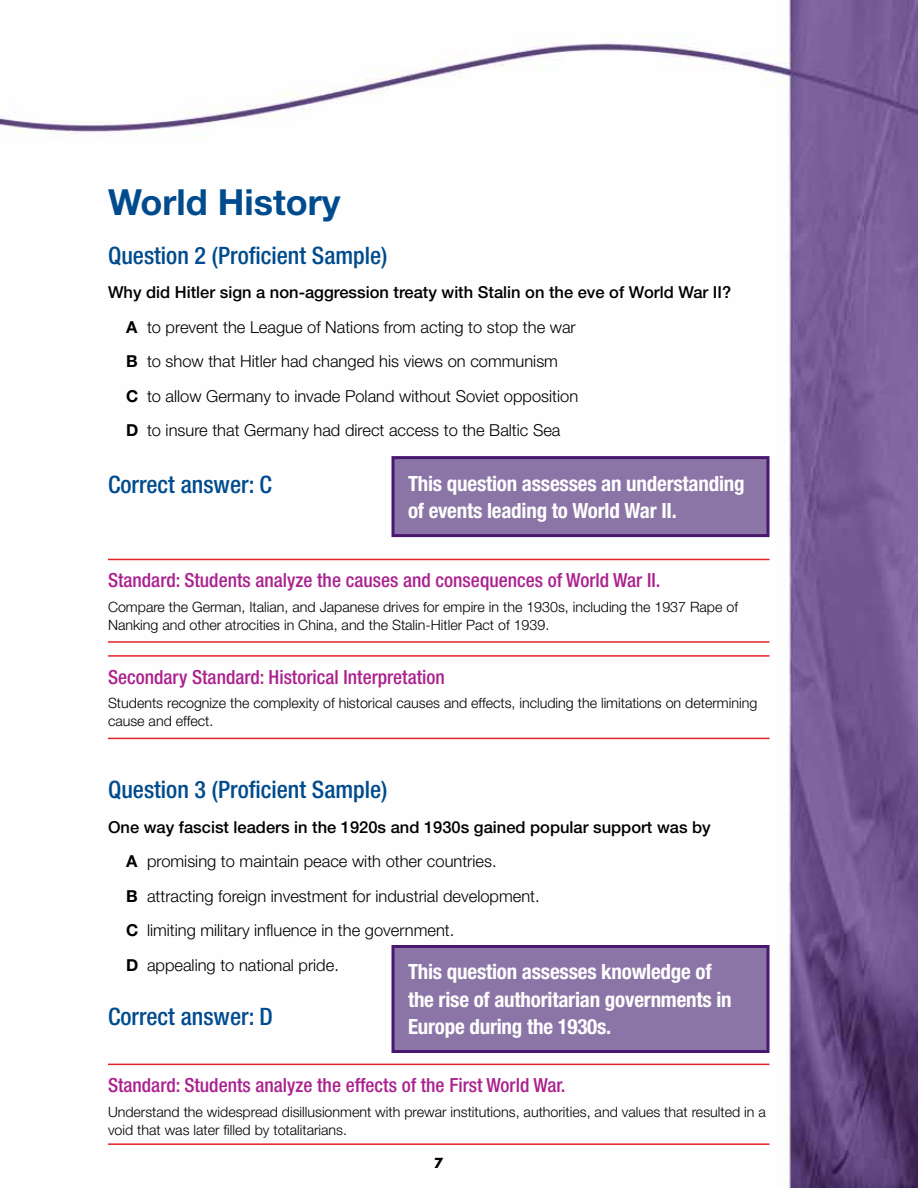
<style>
.page{position:relative;width:918px;height:1188px;background:#fff}
.page>*{position:absolute;margin:0;border:0;box-sizing:border-box;transform-origin:0 0}
.t1{font:700 36px "Helvetica Neue LT Std";color:#004b8d}
.t2{font:500 condensed 24px "Helvetica Neue LT Std";color:#004b8d}
.t3{font:700 condensed 21px/27px "Helvetica Neue LT Std";letter-spacing:-.01em;color:#fff}
.t4{font:500 condensed 19.5px "Helvetica Neue LT Std";color:#ab218e}
.t5{font:300 16.5px/34.5px "Helvetica Neue LT Std";color:#000}
.t6{font:300 14.25px/18px "Helvetica Neue LT Std";color:#000}
.t7{font:700 13.5px "Futura Std";color:#000}
.s1{font-weight:500}
.s2{font-weight:700}
</style>
<div class="page">
<img style="left:0;top:0;width:918px;height:1188px">
<hr style="left:108px;top:559px;width:662px;height:1px;background:#e42328">
<hr style="left:108px;top:641px;width:662px;height:2px;background:#e42328">
<hr style="left:108px;top:655px;width:662px;height:2px;background:#e42328">
<hr style="left:108px;top:738px;width:662px;height:1px;background:#e42328">
<hr style="left:108px;top:1064px;width:662px;height:1px;background:#e42328">
<hr style="left:108px;top:1143px;width:662px;height:2px;background:#e42328">
<div style="left:393px;top:946px;width:375px;height:106px;background:#8b75a6"></div>
<div style="left:392px;top:945px;width:378px;height:108px;border:3px solid #49176d"></div>
<div style="left:393px;top:458px;width:375px;height:78px;background:#8b75a6"></div>
<div style="left:392px;top:456px;width:378px;height:81px;border:3px solid #49176d"></div>
<h1 class="t1" style="left:108px;top:180px;width:234px">World History</h1>
<h2 class="t2" style="left:108px;top:241px;width:281px">Question 2 (Proficient Sample)</h2>
<p class="t5" style="left:126px;top:275px;width:607px;text-indent:-18px"><span class="s1">Why did Hitler sign a non-aggression treaty with Stalin on the eve of World War II?<br></span><span class="s2">A</span> to prevent the League of Nations from acting to stop the war<br><span class="s2">B</span> to show that Hitler had changed his views on communism<br><span class="s2">C</span> to allow Germany to invade Poland without Soviet opposition<br><span class="s2">D</span> to insure that Germany had direct access to the Baltic Sea</p>
<h2 class="t2" style="left:108px;top:470px;width:165px">Correct answer: C</h2>
<p class="t3" style="left:408px;top:469px;width:338px">This question assesses an understanding of events leading to World War II.</p>
<p class="t4" style="left:108px;top:569px;width:554px">Standard: Students analyze the causes and consequences of World War II.</p>
<p class="t6" style="left:108px;top:598px;width:632px">Compare the German, Italian, and Japanese drives for empire in the 1930s, including the 1937 Rape of<br>Nanking and other atrocities in China, and the Stalin-Hitler Pact of 1939.</p>
<p class="t4" style="left:108px;top:665px;width:338px">Secondary Standard: Historical Interpretation</p>
<p class="t6" style="left:108px;top:694px;width:651px">Students recognize the complexity of historical causes and effects, including the limitations on determining cause and effect.</p>
<h2 class="t2" style="left:108px;top:776px;width:281px">Question 3 (Proficient Sample)</h2>
<p class="t5" style="left:126px;top:809px;width:586px;text-indent:-18px"><span class="s1">One way fascist leaders in the 1920s and 1930s gained popular support was by </span><span class="s2">A</span> promising to maintain peace with other countries.<br><span class="s2">B</span> attracting foreign investment for industrial development.<br><span class="s2">C</span> limiting military influence in the government.<br><span class="s2">D</span> appealing to national pride.</p>
<h2 class="t2" style="left:108px;top:1002px;width:166px">Correct answer: D</h2>
<p class="t3" style="left:408px;top:958px;width:325px">This question assesses knowledge of the rise of authoritarian governments in<br>Europe during the 1930s.</p>
<p class="t4" style="left:108px;top:1074px;width:459px">Standard: Students analyze the effects of the First World War.</p>
<p class="t6" style="left:108px;top:1103px;width:659px">Understand the widespread disillusionment with prewar institutions, authorities, and values that resulted in a void that was later filled by totalitarians.</p>
<p class="t7" style="left:434px;top:1153px;width:11px">7</p>
</div>
